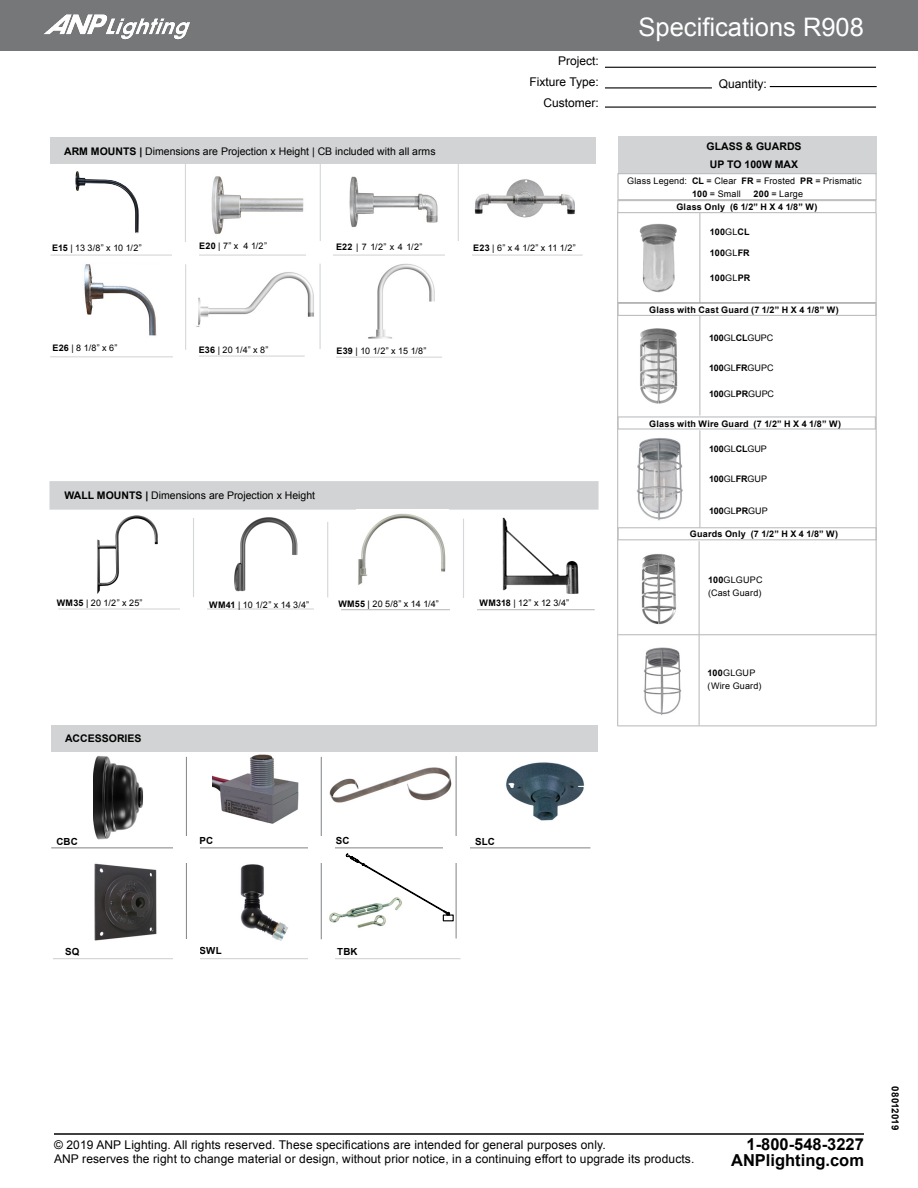
<style>
.page{position:relative;width:918px;height:1188px;background:#fff}
.page>*{position:absolute;margin:0;border:0;box-sizing:border-box;transform-origin:0 0}
.t1{font:25.5px "Arial";color:#fff}
.t2{font:700 16.5px/16.5px "Arial";color:#000;text-align:right}
.t3{font:12px/21px "Arial";letter-spacing:.01em;color:#000;text-align:right}
.t4{font:10.5px "Arial";color:#000}
.t5{font:700 10.5px/18.8px "Arial";color:#000;text-align:center}
.t6{font:700 9.75px "Arial";letter-spacing:.015em;color:#000}
.t7{font:9px/12.9px "Arial";letter-spacing:.02em;color:#000}
.t8{font:700 9px/13.2px "Arial";letter-spacing:.025em;color:#000}
.s1{font-weight:700}
.s2{font-weight:400}
</style>
<div class="page">
<div style="left:0;top:0;width:918px;height:51px;background:#757779"></div>
<hr style="left:605px;top:67px;width:271px;height:1px;background:#000">
<hr style="left:605px;top:87px;width:107px;height:1px;background:#000">
<hr style="left:605px;top:107px;width:271px;height:1px;background:#000">
<hr style="left:770px;top:86px;width:107px;height:1px;background:#000">
<hr style="left:54px;top:1133px;width:810px;height:2px;background:#000">
<img style="left:44px;top:14px;width:146px;height:26px">
<img style="left:474px;top:179px;width:101px;height:39px">
<hr style="left:50px;top:255px;width:533px;height:1px;background:#d5d7d8">
<hr style="left:320px;top:164px;width:1px;height:93px;background:#d5d7d8">
<hr style="left:185px;top:164px;width:1px;height:88px;background:#d5d7d8">
<hr style="left:458px;top:163px;width:1px;height:94px;background:#d5d7d8">
<div style="left:172px;top:242px;width:27px;height:27px;background:#fff"></div>
<div style="left:445px;top:241px;width:27px;height:27px;background:#fff"></div>
<div style="left:306px;top:241px;width:27px;height:27px;background:#fff"></div>
<div style="left:51px;top:137px;width:545px;height:27px;background:#d1d3d4"></div>
<hr style="left:58px;top:608px;width:261px;height:2px;background:#d5d7d8">
<hr style="left:193px;top:518px;width:1px;height:92px;background:#d5d7d8">
<hr style="left:463px;top:519px;width:1px;height:93px;background:#d5d7d8">
<div style="left:180px;top:597px;width:27px;height:27px;background:#fff"></div>
<div style="left:314px;top:596px;width:27px;height:27px;background:#fff"></div>
<hr style="left:327px;top:522px;width:1px;height:75px;background:#d5d7d8">
<hr style="left:341px;top:609px;width:254px;height:1px;background:#bcbec0">
<div style="left:450px;top:598px;width:27px;height:27px;background:#fff"></div>
<img style="left:97px;top:515px;width:61px;height:79px">
<img style="left:502px;top:518px;width:77px;height:76px">
<img style="left:84px;top:264px;width:73px;height:72px">
<div style="left:50px;top:482px;width:548px;height:27px;background:#d1d3d4"></div>
<div style="left:50px;top:481px;width:549px;height:29px;border:2px solid #d1d3d4"></div>
<img style="left:75px;top:171px;width:64px;height:63px">
<img style="left:349px;top:176px;width:89px;height:51px">
<img style="left:234px;top:517px;width:64px;height:75px">
<hr style="left:50px;top:356px;width:123px;height:1px;background:#d5d7d8">
<hr style="left:185px;top:264px;width:1px;height:86px;background:#d5d7d8">
<hr style="left:199px;top:356px;width:106px;height:1px;background:#d5d7d8">
<hr style="left:320px;top:264px;width:1px;height:85px;background:#d5d7d8">
<img style="left:211px;top:176px;width:93px;height:58px">
<hr style="left:336px;top:357px;width:106px;height:1px;background:#d5d7d8">
<img style="left:196px;top:272px;width:118px;height:55px">
<img style="left:368px;top:263px;width:67px;height:76px">
<img style="left:358px;top:513px;width:88px;height:72px">
<hr style="left:876px;top:213px;width:1px;height:513px;background:#bcbec0">
<hr style="left:699px;top:213px;width:1px;height:90px;background:#bcbec0">
<img style="left:639px;top:223px;width:38px;height:70px">
<hr style="left:617px;top:212px;width:1px;height:514px;background:#bcbec0">
<hr style="left:618px;top:634px;width:259px;height:1px;background:#bcbec0">
<div style="left:618px;top:136px;width:259px;height:38px;background:#d1d3d4"></div>
<div style="left:617px;top:173px;width:260px;height:27px;border:1px solid #bcbec0"></div>
<div style="left:617px;top:200px;width:260px;height:13px;border:1px solid #bcbec0"></div>
<div style="left:617px;top:303px;width:260px;height:13px;border:1px solid #bcbec0"></div>
<hr style="left:699px;top:315px;width:1px;height:101px;background:#bcbec0">
<div style="left:617px;top:416px;width:259px;height:14px;border:1px solid #bcbec0"></div>
<hr style="left:699px;top:430px;width:1px;height:98px;background:#bcbec0">
<div style="left:618px;top:527px;width:259px;height:13px;border:1px solid #bcbec0"></div>
<hr style="left:699px;top:541px;width:1px;height:184px;background:#bcbec0">
<hr style="left:617px;top:725px;width:259px;height:1px;background:#bcbec0">
<img style="left:640px;top:328px;width:38px;height:76px">
<img style="left:636px;top:438px;width:47px;height:83px">
<img style="left:643px;top:647px;width:39px;height:68px">
<img style="left:641px;top:554px;width:36px;height:71px">
<hr style="left:51px;top:848px;width:539px;height:1px;background:#808285">
<hr style="left:321px;top:757px;width:1px;height:182px;background:#808285">
<hr style="left:186px;top:757px;width:1px;height:195px;background:#808285">
<hr style="left:456px;top:756px;width:1px;height:183px;background:#808285">
<div style="left:173px;top:836px;width:27px;height:27px;background:#fff"></div>
<div style="left:443px;top:836px;width:27px;height:27px;background:#fff"></div>
<div style="left:308px;top:836px;width:27px;height:27px;background:#fff"></div>
<div style="left:52px;top:725px;width:546px;height:27px;background:#d1d3d4"></div>
<img style="left:329px;top:767px;width:122px;height:36px">
<img style="left:212px;top:754px;width:87px;height:70px">
<svg style="left:346px;top:853px;width:108px;height:69px"></svg>
<img style="left:329px;top:895px;width:75px;height:33px">
<img style="left:94px;top:863px;width:63px;height:78px">
<img style="left:506px;top:762px;width:78px;height:59px">
<img style="left:93px;top:755px;width:50px;height:85px">
<hr style="left:53px;top:958px;width:407px;height:1px;background:#d1d3d4">
<div style="left:173px;top:939px;width:27px;height:27px;background:#fff"></div>
<div style="left:308px;top:940px;width:27px;height:27px;background:#fff"></div>
<img style="left:240px;top:864px;width:48px;height:77px">
<p class="t4" style="left:64px;top:144px;width:373px"><span class="s1">ARM MOUNTS |</span> Dimensions are Projection x Height | CB included with all arms</p>
<h3 class="t3" style="left:530px;top:50px;width:71px">Project:<br>Fixture Type:<br>Customer:</h3>
<p class="t7" style="left:52px;top:242px;width:91px"><span class="s1">E15</span> | 13 3/8” x 10 1/2”</p>
<p class="t7" style="left:52px;top:341px;width:67px"><span class="s1">E26</span> | 8 1/8” x 6”</p>
<p class="t7" style="left:199px;top:240px;width:69px"><span class="s1">E20</span> | 7” x 4 1/2”</p>
<p class="t7" style="left:336px;top:241px;width:88px"><span class="s1">E22</span> | 7 1/2” x 4 1/2”</p>
<p class="t7" style="left:473px;top:242px;width:104px"><span class="s1">E23</span> | 6” x 4 1/2” x 11 1/2”</p>
<p class="t7" style="left:199px;top:344px;width:71px"><span class="s1">E36</span> | 20 1/4” x 8”</p>
<p class="t7" style="left:337px;top:345px;width:92px"><span class="s1">E39</span> | 10 1/2” x 15 1/8”</p>
<p class="t4" style="left:64px;top:489px;width:252px"><span class="s1">WALL MOUNTS |</span> Dimensions are Projection x Height</p>
<p class="t7" style="left:57px;top:596px;width:87px"><span class="s1">WM35</span> | 20 1/2” x 25”</p>
<p class="t7" style="left:480px;top:596px;width:91px"><span class="s1">WM318</span> | 12” x 12 3/4”</p>
<p class="t7" style="left:338px;top:597px;width:102px"><span class="s1">WM55</span> | 20 5/8” x 14 1/4”</p>
<p class="t7" style="left:209px;top:598px;width:101px"><span class="s1">WM41</span> | 10 1/2” x 14 3/4”</p>
<p class="t5" style="left:65px;top:729px;width:78px">ACCESSORIES</p>
<h1 class="t1" style="left:639px;top:11px;width:227px">Specifications R908</h1>
<h3 class="t3" style="left:719px;top:74px;width:50px">Quantity:</h3>
<p class="t5" style="left:707px;top:137px;width:97px">GLASS &amp; GUARDS<br>UP TO 100W MAX</p>
<p class="t7" style="left:692px;top:175px;width:171px;text-indent:-65px">Glass Legend: <span class="s1">CL</span> = Clear <span class="s1">FR</span> = Frosted <span class="s1">PR</span> = Prismatic<br><span class="s1">100</span> = Small</p>
<p class="t8" style="left:676px;top:188px;width:143px;text-indent:77px">200 <span class="s2">= Large<br></span>Glass Only (6 1/2” H X 4 1/8” W)</p>
<p class="t8" style="left:710px;top:225px;width:41px">100<span class="s2">GL</span>CL</p>
<p class="t8" style="left:710px;top:247px;width:42px">100<span class="s2">GL</span>FR</p>
<p class="t8" style="left:710px;top:271px;width:42px">100<span class="s2">GL</span>PR</p>
<p class="t8" style="left:649px;top:304px;width:191px">Glass with Cast Guard (7 1/2” H X 4 1/8” W)</p>
<p class="t7" style="left:709px;top:331px;width:66px"><span class="s1">100</span>GL<span class="s1">CL</span>GUPC</p>
<p class="t7" style="left:709px;top:362px;width:66px"><span class="s1">100</span>GL<span class="s1">FR</span>GUPC</p>
<p class="t7" style="left:709px;top:387px;width:67px"><span class="s1">100</span>GL<span class="s1">PR</span>GUPC</p>
<p class="t8" style="left:649px;top:417px;width:193px">Glass with Wire Guard (7 1/2” H X 4 1/8” W)</p>
<p class="t8" style="left:709px;top:442px;width:59px">100<span class="s2">GL</span>CL<span class="s2">GUP</span></p>
<p class="t8" style="left:709px;top:473px;width:60px">100<span class="s2">GL</span>FR<span class="s2">GUP</span></p>
<p class="t8" style="left:709px;top:505px;width:60px">100<span class="s2">GL</span>PR<span class="s2">GUP</span></p>
<p class="t8" style="left:690px;top:527px;width:150px">Guards Only (7 1/2” H X 4 1/8” W)</p>
<p class="t7" style="left:708px;top:574px;width:56px"><span class="s1">100</span>GLGUPC (Cast Guard)</p>
<p class="t7" style="left:708px;top:666px;width:55px"><span class="s1">100</span>GLGUP (Wire Guard)</p>
<p class="t6" style="left:56px;top:835px;width:23px">CBC</p>
<p class="t6" style="left:199px;top:834px;width:15px">PC</p>
<p class="t6" style="left:475px;top:835px;width:21px">SLC</p>
<p class="t6" style="left:336px;top:834px;width:15px">SC</p>
<p class="t6" style="left:200px;top:944px;width:24px">SWL</p>
<p class="t6" style="left:65px;top:945px;width:16px">SQ</p>
<p class="t6" style="left:337px;top:945px;width:22px">TBK</p>
<h3 class="t3" style="left:54px;top:1139px;width:642px;line-height:13.5px;text-align:left">© 2019 ANP Lighting. All rights reserved. These specifications are intended for general purposes only.<br>ANP reserves the right to change material or design, without prior notice, in a continuing effort to upgrade its products.</h3>
<h2 class="t2" style="left:731px;top:1136px;width:134px">1-800-548-3227<br>ANPlighting.com</h2>
<p class="t6" style="left:902px;top:1086px;width:45px;rotate:90deg">08012019</p>
</div>
